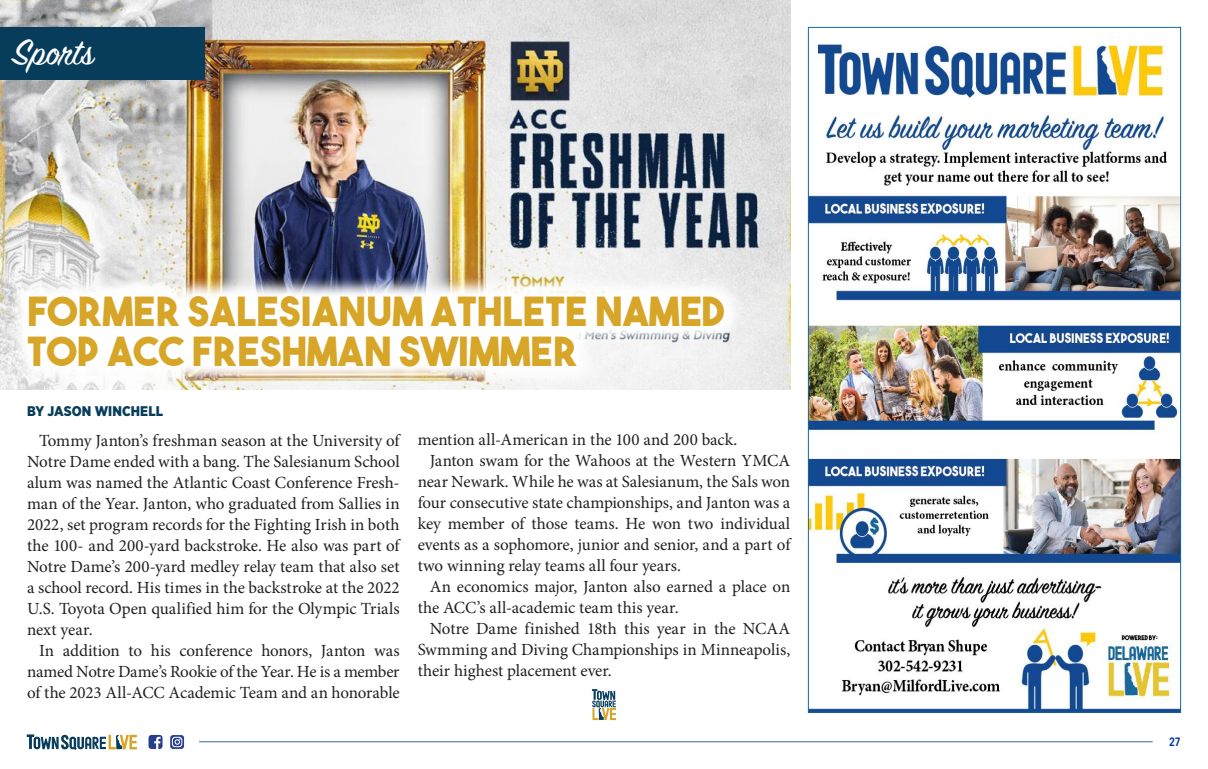
<style>
.page{position:relative;width:1208px;height:769px;background:#fff}
.page>*{position:absolute;margin:0;border:0;box-sizing:border-box;transform-origin:0 0}
.t1{font:40px/40px "The Bold Font";letter-spacing:.01em;color:#d7a628}
.t2{font:40px "Sign Painter House Script";color:#fff}
.body_copy{font:17px/21px "Minion Pro";letter-spacing:-.005em;color:#231f20;text-align:justify}
.t3{font:900 14px "Gotham Narrow";letter-spacing:.005em;color:#073d5a}
.t4{font:600 12px "Avenir Next Condensed";color:#039}
</style>
<div class="page">
<hr style="left:199px;top:740px;width:953px;height:1px;background:#369">
<svg style="left:148px;top:735px;width:14px;height:13px"></svg>
<svg style="left:170px;top:735px;width:14px;height:13px"></svg>
<svg style="left:27px;top:734px;width:110px;height:15px"></svg>
<img style="left:0;top:0;width:790px;height:389px">
<svg style="left:6px;top:274px;width:739px;height:113px"></svg>
<div style="left:0;top:27px;width:204px;height:52px;background:#073d5a"></div>
<img style="left:810px;top:44px;width:368px;height:666px">
<svg style="left:592px;top:689px;width:24px;height:30px"></svg>
<p class="t2" style="left:13px;top:27px;width:82px">Sports</p>
<p class="t1" style="left:27px;top:290px;width:698px">FORMER SALESIANUM ATHLETE NAMED<br>TOP ACC FRESHMAN SWIMMER</p>
<p class="t3" style="left:27px;top:401px;width:138px">BY JASON WINCHELL</p>
<p class="body_copy" style="left:417px;top:428px;width:321px">mention all-American in the 100 and 200 back.</p>
<p class="body_copy" style="left:417px;top:449px;width:374px;text-indent:12px">Janton swam for the Wahoos at the Western YMCA near Newark. While he was at Salesianum, the Sals won four consecutive state championships, and Janton was a key member of those teams. He won two individual events as a sophomore, junior and senior, and a part of two winning relay teams all four years.</p>
<p class="body_copy" style="left:417px;top:575px;width:374px;text-indent:12px">An economics major, Janton also earned a place on the ACC’s all-academic team this year.</p>
<p class="body_copy" style="left:417px;top:617px;width:374px;text-indent:12px">Notre Dame finished 18th this year in the NCAA Swmming and Diving Championships in Minneapolis, their highest placement ever.</p>
<p class="body_copy" style="left:27px;top:430px;width:374px;text-indent:12px">Tommy Janton’s freshman season at the University of Notre Dame ended with a bang. The Salesianum School alum was named the Atlantic Coast Conference Fresh&shy;man of the Year. Janton, who graduated from Sallies in 2022, set program records for the Fighting Irish in both the 100- and 200-yard backstroke. He also was part of Notre Dame’s 200-yard medley relay team that also set a school record. His times in the backstroke at the 2022<br>U.S. Toyota Open qualified him for the Olympic Trials next year.</p>
<p class="body_copy" style="left:27px;top:639px;width:374px;text-indent:12px">In addition to his conference honors, Janton was named Notre Dame’s Rookie of the Year. He is a member of the 2023 All-ACC Academic Team and an honorable</p>
<p class="t4" style="left:1169px;top:731px;width:13px">27</p>
</div>
